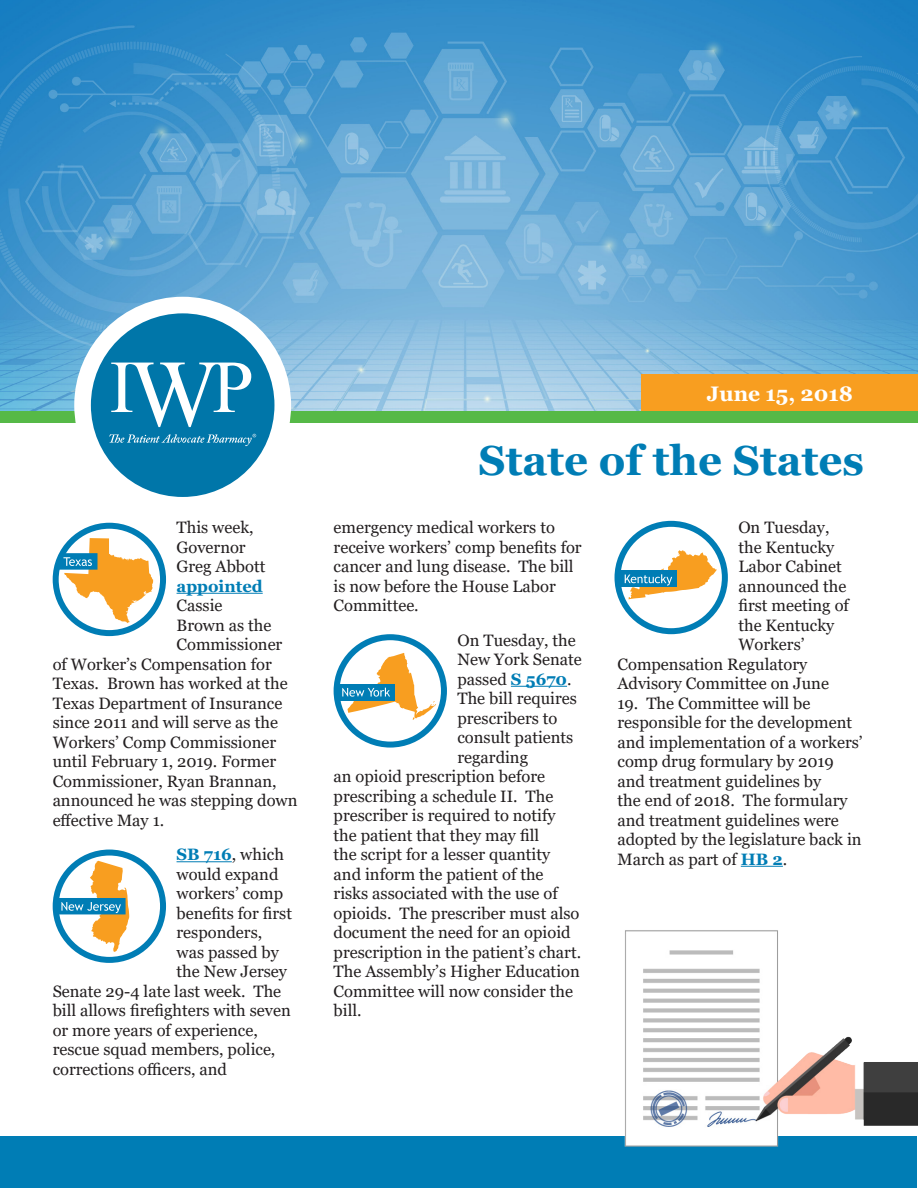
<style>
.page{position:relative;width:918px;height:1188px;background:#fff}
.page>*{position:absolute;margin:0;border:0;box-sizing:border-box;transform-origin:0 0}
.t1{font:700 42px "Georgia";color:#007db5}
.Date{font:700 21px "Georgia";color:#fff}
.t2{font:16.5px/19.5px "Georgia";color:#231f20}
.t3{font:700 16.5px "Georgia";color:#007db5}
.s1{font-weight:700;color:#007db5}
</style>
<div class="page">
<hr style="left:741px;top:866px;width:42px;height:1px;background:#007db5">
<hr style="left:177px;top:593px;width:86px;height:1px;background:#007db5">
<hr style="left:177px;top:861px;width:55px;height:1px;background:#007db5">
<hr style="left:511px;top:686px;width:56px;height:1px;background:#007db5">
<img style="left:0;top:0;width:918px;height:411px">
<div style="left:642px;top:374px;width:276px;height:41px;background:#f89e20"></div>
<div style="left:0;top:411px;width:918px;height:12px;background:#56b947"></div>
<div style="left:74px;top:297px;width:217px;height:217px;background:#fff;border-radius:50%"></div>
<div style="left:91px;top:313px;width:183px;height:184px;background:#0076a9;border-radius:50%"></div>
<svg style="left:109px;top:434px;width:147px;height:12px"></svg>
<svg style="left:111px;top:363px;width:140px;height:64px"></svg>
<svg style="left:56px;top:526px;width:107px;height:107px"></svg>
<div style="left:53px;top:523px;width:113px;height:113px;border:6px solid #007db5;border-radius:50%"></div>
<svg style="left:56px;top:538px;width:97px;height:85px"></svg>
<svg style="left:337px;top:637px;width:107px;height:108px"></svg>
<div style="left:334px;top:634px;width:113px;height:114px;border:6px solid #007db5;border-radius:50%"></div>
<div style="left:336px;top:684px;width:59px;height:16px;background:#007db5"></div>
<svg style="left:342px;top:653px;width:94px;height:67px"></svg>
<svg style="left:618px;top:524px;width:107px;height:107px"></svg>
<div style="left:615px;top:521px;width:113px;height:113px;border:6px solid #007db5;border-radius:50%"></div>
<div style="left:619px;top:570px;width:58px;height:17px;background:#007db5"></div>
<svg style="left:625px;top:550px;width:92px;height:49px"></svg>
<svg style="left:56px;top:853px;width:107px;height:107px"></svg>
<div style="left:53px;top:850px;width:113px;height:113px;border:6px solid #007db5;border-radius:50%"></div>
<svg style="left:54px;top:861px;width:75px;height:91px"></svg>
<div style="left:1px;top:1136px;width:916px;height:52px;background:#007db5"></div>
<img style="left:624px;top:930px;width:294px;height:217px">
<p class="t2" style="left:177px;top:518px;width:79px">This week,</p>
<p class="t2" style="left:177px;top:538px;width:71px">Governor</p>
<p class="t2" style="left:177px;top:557px;width:90px">Greg Abbott</p>
<p class="t3" style="left:177px;top:576px;width:88px">appointed</p>
<p class="t2" style="left:177px;top:596px;width:47px">Cassie</p>
<p class="t2" style="left:177px;top:616px;width:97px">Brown as the</p>
<p class="t2" style="left:177px;top:635px;width:107px">Commissioner</p>
<p class="t2" style="left:53px;top:655px;width:221px">of Worker’s Compensation for</p>
<p class="t2" style="left:53px;top:674px;width:237px">Texas. Brown has worked at the</p>
<p class="t2" style="left:53px;top:694px;width:231px">Texas Department of Insurance</p>
<p class="t2" style="left:53px;top:713px;width:227px">since 2011 and will serve as the</p>
<p class="t2" style="left:53px;top:733px;width:225px">Workers’ Comp Commissioner</p>
<p class="t2" style="left:53px;top:752px;width:225px">until February 1, 2019. Former</p>
<p class="t2" style="left:53px;top:772px;width:225px">Commissioner, Ryan Brannan,</p>
<p class="t2" style="left:53px;top:791px;width:246px">announced he was stepping down</p>
<p class="t2" style="left:53px;top:811px;width:113px">effective May 1.</p>
<p class="t2" style="left:177px;top:845px;width:109px"><span class="s1">SB 716</span>, which</p>
<p class="t2" style="left:177px;top:865px;width:103px">would expand</p>
<p class="t2" style="left:177px;top:884px;width:108px">workers’ comp</p>
<p class="t2" style="left:177px;top:904px;width:117px">benefits for first</p>
<p class="t2" style="left:177px;top:923px;width:87px">responders,</p>
<p class="t2" style="left:177px;top:943px;width:104px">was passed by</p>
<p class="t2" style="left:177px;top:962px;width:112px">the New Jersey</p>
<p class="t2" style="left:53px;top:982px;width:230px">Senate 29-4 late last week. The</p>
<p class="t2" style="left:53px;top:1001px;width:240px">bill allows firefighters with seven</p>
<p class="t2" style="left:53px;top:1021px;width:207px">or more years of experience,</p>
<p class="t2" style="left:53px;top:1040px;width:224px">rescue squad members, police,</p>
<p class="t2" style="left:53px;top:1060px;width:176px">corrections officers, and</p>
<p class="Date" style="left:707px;top:380px;width:147px">June 15, 2018</p>
<p class="t1" style="left:479px;top:433px;width:387px">State of the States</p>
<p class="t2" style="left:334px;top:518px;width:250px">emergency medical workers to receive workers’ comp benefits for cancer and lung disease. The bill is now before the House Labor<br>Committee.</p>
<p class="t2" style="left:457px;top:631px;width:120px">On Tuesday, the</p>
<p class="t2" style="left:457px;top:650px;width:126px">New York Senate</p>
<p class="t2" style="left:457px;top:670px;width:116px">passed <span class="s1">S 5670</span>.</p>
<p class="t2" style="left:457px;top:689px;width:121px">The bill requires</p>
<p class="t2" style="left:457px;top:709px;width:102px">prescribers to</p>
<p class="t2" style="left:457px;top:728px;width:117px">consult patients</p>
<p class="t2" style="left:457px;top:748px;width:72px">regarding</p>
<p class="t2" style="left:334px;top:767px;width:213px">an opioid prescription before</p>
<p class="t2" style="left:334px;top:787px;width:221px">prescribing a schedule II. The</p>
<p class="t2" style="left:334px;top:806px;width:223px">prescriber is required to notify</p>
<p class="t2" style="left:334px;top:826px;width:207px">the patient that they may fill</p>
<p class="t2" style="left:334px;top:845px;width:218px">the script for a lesser quantity</p>
<p class="t2" style="left:334px;top:865px;width:212px">and inform the patient of the</p>
<p class="t2" style="left:334px;top:884px;width:226px">risks associated with the use of</p>
<p class="t2" style="left:334px;top:904px;width:247px">opioids. The prescriber must also</p>
<p class="t2" style="left:334px;top:923px;width:239px">document the need for an opioid</p>
<p class="t2" style="left:334px;top:943px;width:249px">prescription in the patient’s chart.</p>
<p class="t2" style="left:334px;top:962px;width:248px">The Assembly’s Higher Education</p>
<p class="t2" style="left:334px;top:982px;width:241px">Committee will now consider the</p>
<p class="t2" style="left:334px;top:1001px;width:29px">bill.</p>
<p class="t2" style="left:738px;top:518px;width:93px">On Tuesday,</p>
<p class="t2" style="left:738px;top:538px;width:98px">the Kentucky</p>
<p class="t2" style="left:738px;top:557px;width:105px">Labor Cabinet</p>
<p class="t2" style="left:738px;top:577px;width:110px">announced the</p>
<p class="t2" style="left:738px;top:596px;width:112px">first meeting of</p>
<p class="t2" style="left:738px;top:616px;width:98px">the Kentucky</p>
<p class="t2" style="left:738px;top:635px;width:68px">Workers’</p>
<p class="t2" style="left:618px;top:655px;width:191px">Compensation Regulatory</p>
<p class="t2" style="left:618px;top:674px;width:213px">Advisory Committee on June</p>
<p class="t2" style="left:618px;top:694px;width:247px">19. The Committee will be responsible for the development and implementation of a workers’ comp drug formulary by 2019 and treatment guidelines by<br>the end of 2018. The formulary and treatment guidelines were adopted by the legislature back in<br>March as part of <span class="s1">HB 2</span>.</p>
</div>
